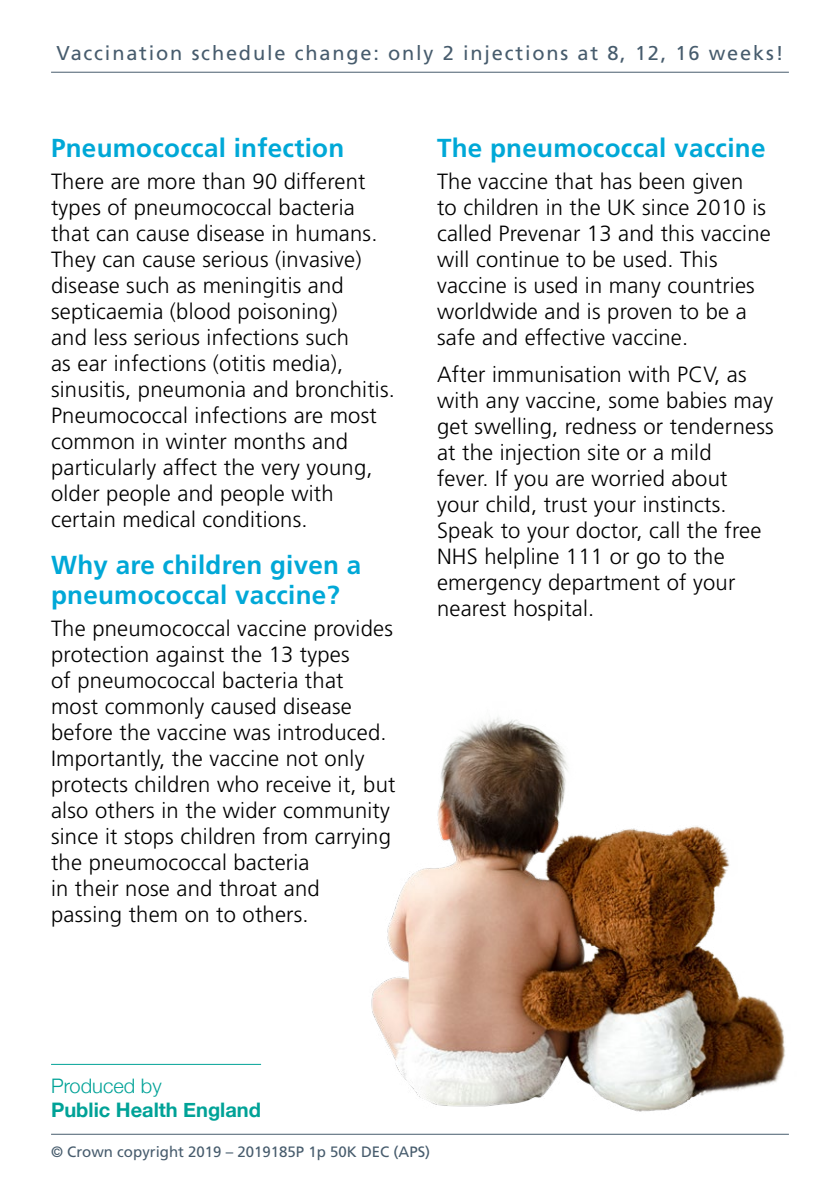
<style>
.page{position:relative;width:840px;height:1191px;background:#fff}
.page>*{position:absolute;margin:0;border:0;box-sizing:border-box;transform-origin:0 0}
.t1{font:700 26px/30px "Frutiger";letter-spacing:.01em;color:#00a8d7}
.Body{font:300 22px/26px "Frutiger";letter-spacing:.01em;color:#000}
.t2{font:20px "Frutiger";letter-spacing:.09em;color:#475c6d}
.h03{font:700 20px/24px "Helvetica Neue";color:#00a297}
.pull{font:15px "Frutiger";color:#475c6d}
.s1{font-weight:300}
</style>
<div class="page">
<img style="left:310px;top:717px;width:479px;height:418px">
<hr style="left:51px;top:1133px;width:737px;height:1px;background:#475c6d">
<hr style="left:51px;top:72px;width:737px;height:1px;background:#475c6d">
<hr style="left:51px;top:1063px;width:210px;height:1px;background:#00a297">
<p class="t2" style="left:56px;top:42px;width:728px">Vaccination schedule change: only 2 injections at 8, 12, 16 weeks!</p>
<h2 class="t1" style="left:51px;top:133px;width:294px">Pneumococcal infection</h2>
<p class="Body" style="left:51px;top:168px;width:345px">There are more than 90 different types of pneumococcal bacteria that can cause disease in humans.<br>They can cause serious (invasive) disease such as meningitis and septicaemia (blood poisoning)<br>and less serious infections such<br>as ear infections (otitis media), sinusitis, pneumonia and bronchitis.<br>Pneumococcal infections are most common in winter months and particularly affect the very young, older people and people with certain medical conditions.</p>
<h2 class="t1" style="left:51px;top:550px;width:311px">Why are children given a pneumococcal vaccine?</h2>
<p class="Body" style="left:51px;top:615px;width:346px">The pneumococcal vaccine provides protection against the 13 types<br>of pneumococcal bacteria that most commonly caused disease before the vaccine was introduced.<br>Importantly, the vaccine not only protects children who receive it, but also others in the wider community since it stops children from carrying the pneumococcal bacteria<br>in their nose and throat and passing them on to others.</p>
<h2 class="t1" style="left:437px;top:133px;width:330px">The pneumococcal vaccine</h2>
<p class="Body" style="left:437px;top:168px;width:335px">The vaccine that has been given<br>to children in the UK since 2010 is called Prevenar 13 and this vaccine will continue to be used. This vaccine is used in many countries worldwide and is proven to be a safe and effective vaccine.</p>
<p class="Body" style="left:437px;top:362px;width:338px">After immunisation with PCV, as with any vaccine, some babies may get swelling, redness or tenderness at the injection site or a mild<br>fever. If you are worried about your child, trust your instincts.<br>Speak to your doctor, call the free<br>NHS helpline 111 or go to the emergency department of your nearest hospital.</p>
<p class="h03" style="left:51px;top:1074px;width:211px"><span class="s1">Produced by<br></span>Public Health England</p>
<p class="pull" style="left:51px;top:1143px;width:380px">© Crown copyright 2019 – 2019185P 1p 50K DEC (APS)</p>
</div>
